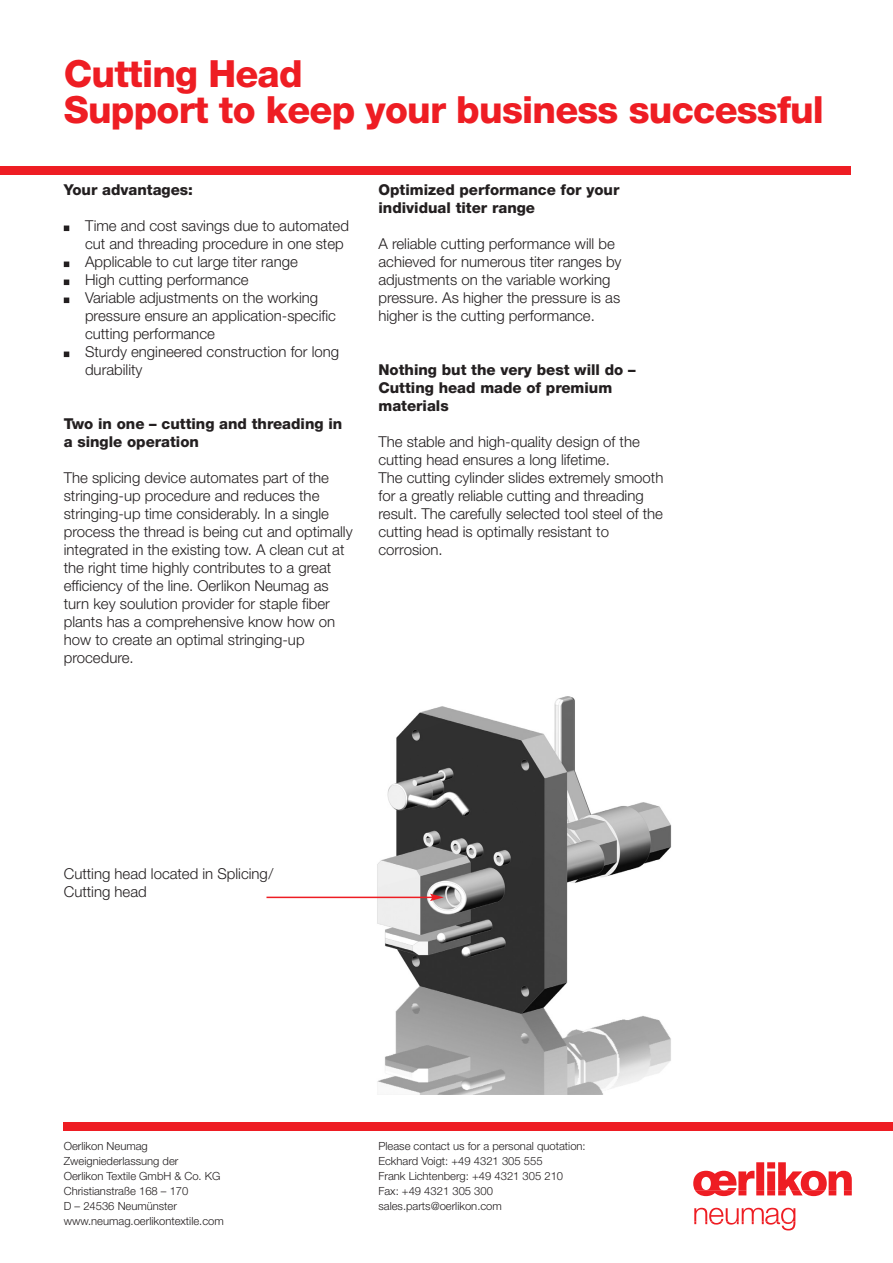
<style>
.page{position:relative;width:893px;height:1263px;background:#fff}
.page>*{position:absolute;margin:0;border:0;box-sizing:border-box;transform-origin:0 0}
.t1{font:800 37.5px/36px "Helvetica Neue";letter-spacing:-.02em;color:#ee1d23}
.t2{font:300 15px/18px "Helvetica Neue";color:#231f20}
.t3{font:800 15px/18px "Helvetica Neue";color:#231f20}
.t4{font:300 11.25px "Helvetica Neue";color:#231f20}
</style>
<div class="page">
<img style="left:357px;top:696px;width:315px;height:399px">
<svg style="left:64px;top:226px;width:5px;height:5px"></svg>
<svg style="left:64px;top:262px;width:5px;height:5px"></svg>
<svg style="left:64px;top:280px;width:5px;height:5px"></svg>
<svg style="left:64px;top:298px;width:5px;height:5px"></svg>
<svg style="left:64px;top:352px;width:5px;height:5px"></svg>
<div style="left:0;top:166px;width:850px;height:8px;background:#ee1d23"></div>
<div style="left:64px;top:1123px;width:829px;height:8px;background:#ee1d23"></div>
<svg style="left:694px;top:1208px;width:101px;height:22px"></svg>
<svg style="left:693px;top:1162px;width:159px;height:34px"></svg>
<hr style="left:266px;top:897px;width:167px;height:1px;background:#ee1d23">
<svg style="left:430px;top:894px;width:14px;height:7px"></svg>
<h1 class="t1" style="left:64px;top:59px;width:762px">Cutting Head<br>Support to keep your business successful</h1>
<p class="t3" style="left:64px;top:182px;width:131px">Your advantages:</p>
<p class="t2" style="left:85px;top:218px;width:265px">Time and cost savings due to automated cut and threading procedure in one step<br>Applicable to cut large titer range<br>High cutting performance<br>Variable adjustments on the working pressure ensure an application-specific cutting performance<br>Sturdy engineered construction for long durability</p>
<p class="t3" style="left:64px;top:416px;width:280px">Two in one – cutting and threading in a single operation</p>
<p class="t2" style="left:64px;top:470px;width:290px">The splicing device automates part of the stringing-up procedure and reduces the stringing-up time considerably. In a single process the thread is being cut and optimally integrated in the existing tow. A clean cut at the right time highly contributes to a great efficiency of the line. Oerlikon Neumag as turn key soulution provider for staple fiber plants has a comprehensive know how on how to create an optimal stringing-up procedure.</p>
<p class="t3" style="left:378px;top:182px;width:242px">Optimized performance for your individual titer range</p>
<p class="t2" style="left:378px;top:236px;width:245px">A reliable cutting performance will be achieved for numerous titer ranges by adjustments on the variable working pressure. As higher the pressure is as higher is the cutting performance.</p>
<p class="t3" style="left:378px;top:362px;width:259px">Nothing but the very best will do –<br>Cutting head made of premium materials</p>
<p class="t2" style="left:378px;top:434px;width:286px">The stable and high-quality design of the cutting head ensures a long lifetime.<br>The cutting cylinder slides extremely smooth for a greatly reliable cutting and threading result. The carefully selected tool steel of the cutting head is optimally resistant to corrosion.</p>
<p class="t2" style="left:64px;top:866px;width:211px">Cutting head located in Splicing/<br>Cutting head</p>
<p class="t4" style="left:64px;top:1142px;width:86px">Oerlikon Neumag</p>
<p class="t4" style="left:378px;top:1142px;width:209px">Please contact us for a personal quotation:</p>
<p class="t4" style="left:64px;top:1157px;width:116px">Zweigniederlassung der</p>
<p class="t4" style="left:378px;top:1157px;width:166px">Eckhard Voigt: +49 4321 305 555</p>
<p class="t4" style="left:64px;top:1172px;width:158px">Oerlikon Textile GmbH &amp; Co. KG</p>
<p class="t4" style="left:378px;top:1172px;width:186px">Frank Lichtenberg: +49 4321 305 210</p>
<p class="t4" style="left:64px;top:1187px;width:126px">Christianstraße 168 – 170</p>
<p class="t4" style="left:378px;top:1187px;width:116px">Fax: +49 4321 305 300</p>
<p class="t4" style="left:64px;top:1202px;width:115px">D – 24536 Neumünster</p>
<p class="t4" style="left:378px;top:1202px;width:125px">sales.parts@oerlikon.com</p>
<p class="t4" style="left:64px;top:1217px;width:162px">www.neumag.oerlikontextile.com</p>
</div>
